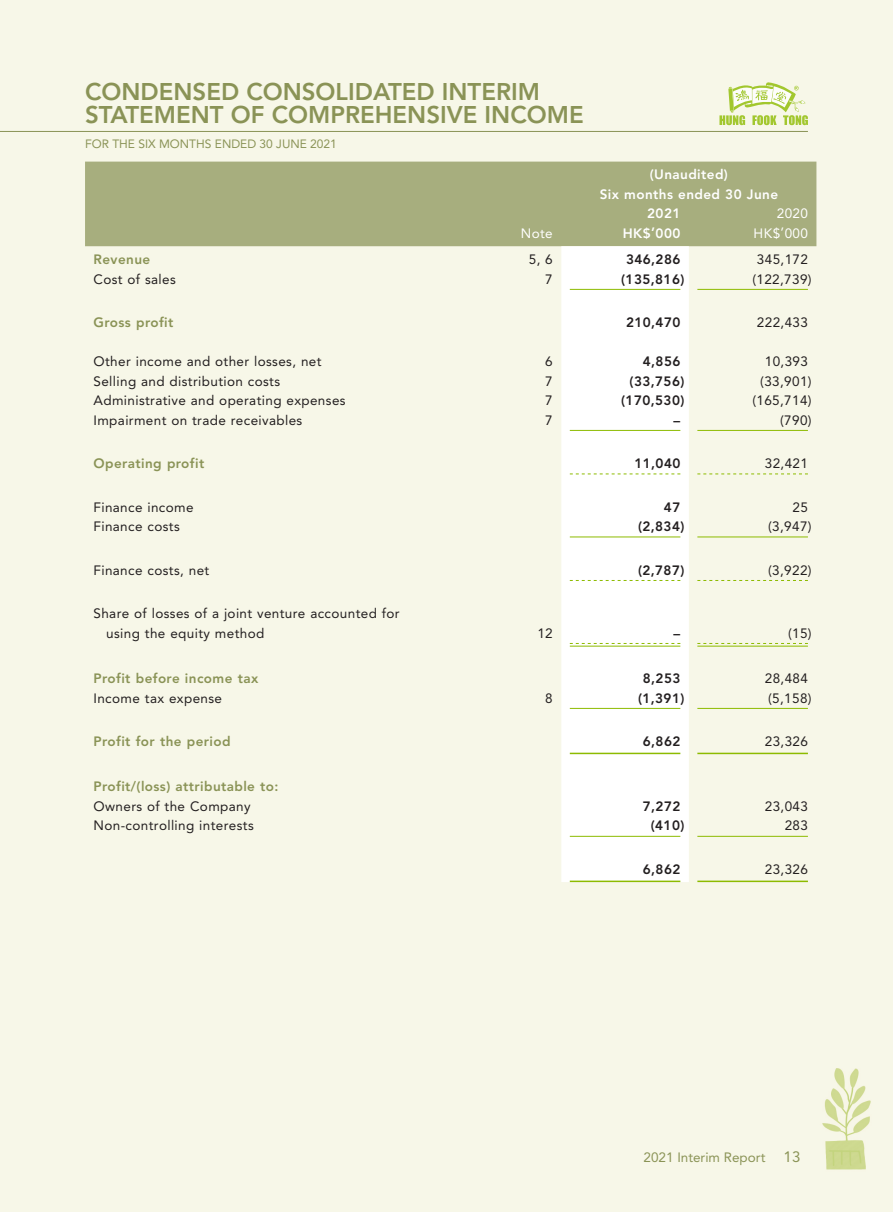
<style>
.page{position:relative;width:893px;height:1212px;background:#f7f7e8}
.page>*{position:absolute;margin:0;border:0;box-sizing:border-box;transform-origin:0 0}
.t1{font:800 24px/22.5px "Avenir LT Std";color:#8a9356}
.t2{font:13.5px/19.5px "Avenir LT Std";letter-spacing:.03em;color:#231f20}
.t3{font:800 13.5px "Avenir LT Std";letter-spacing:.03em;color:#231f20}
.t4{font:800 13.5px "Avenir LT Std";letter-spacing:.03em;color:#8a9356}
.t5{font:800 13.5px "Avenir LT Std";letter-spacing:.03em;color:#fff}
.t6{font:13.5px "Avenir LT Std";color:#8a9356}
.t7{font:13.5px "Avenir LT Std";letter-spacing:.03em;color:#fff}
.t8{font:12px "Avenir LT Std";color:#8a9356}
.s1{font-size:15px}
</style>
<div class="page">
<hr style="left:0;top:131px;width:808px;height:1px;background:#8a9356">
<div style="left:85px;top:162px;width:731px;height:84px;background:#a7ae7e"></div>
<svg style="left:561px;top:246px;width:128px;height:636px"></svg>
<hr style="left:570px;top:289px;width:110px;height:1px;background:#8dbb00">
<hr style="left:697px;top:289px;width:111px;height:1px;background:#8dbb00">
<hr style="left:570px;top:430px;width:110px;height:1px;background:#8dbb00">
<hr style="left:697px;top:430px;width:111px;height:1px;background:#8dbb00">
<svg style="left:570px;top:473px;width:110px;height:1px"></svg>
<svg style="left:697px;top:473px;width:111px;height:1px"></svg>
<hr style="left:570px;top:537px;width:110px;height:1px;background:#8dbb00">
<hr style="left:697px;top:537px;width:111px;height:1px;background:#8dbb00">
<svg style="left:570px;top:580px;width:110px;height:1px"></svg>
<svg style="left:697px;top:580px;width:111px;height:1px"></svg>
<svg style="left:570px;top:643px;width:110px;height:1px"></svg>
<hr style="left:570px;top:646px;width:110px;height:1px;background:#8dbb00">
<svg style="left:697px;top:643px;width:111px;height:1px"></svg>
<hr style="left:697px;top:646px;width:111px;height:1px;background:#8dbb00">
<hr style="left:570px;top:708px;width:110px;height:1px;background:#8dbb00">
<hr style="left:697px;top:708px;width:111px;height:1px;background:#8dbb00">
<hr style="left:570px;top:753px;width:110px;height:1px;background:#8dbb00">
<hr style="left:697px;top:753px;width:111px;height:1px;background:#8dbb00">
<hr style="left:570px;top:836px;width:110px;height:1px;background:#8dbb00">
<hr style="left:697px;top:836px;width:111px;height:1px;background:#8dbb00">
<hr style="left:570px;top:880px;width:110px;height:2px;background:#8dbb00">
<hr style="left:697px;top:880px;width:111px;height:2px;background:#8dbb00">
<h1 class="t1" style="left:85px;top:81px;width:500px">CONDENSED CONSOLIDATED INTERIM<br>STATEMENT OF COMPREHENSIVE INCOME</h1>
<p class="t8" style="left:85px;top:136px;width:253px">FOR THE SIX MONTHS ENDED 30 JUNE 2021</p>
<p class="t5" style="left:650px;top:167px;width:80px">(Unaudited)</p>
<p class="t5" style="left:600px;top:186px;width:180px">Six months ended 30 June</p>
<p class="t5" style="left:647px;top:206px;width:35px">2021</p>
<p class="t7" style="left:777px;top:206px;width:33px">2020</p>
<p class="t7" style="left:521px;top:225px;width:33px">Note</p>
<p class="t5" style="left:623px;top:225px;width:59px">HK$’000</p>
<p class="t7" style="left:754px;top:225px;width:56px">HK$’000</p>
<p class="t4" style="left:94px;top:251px;width:58px">Revenue</p>
<p class="t2" style="left:529px;top:250px;width:26px">5, 6</p>
<p class="t3" style="left:626px;top:251px;width:56px">346,286</p>
<p class="t2" style="left:757px;top:250px;width:53px">345,172</p>
<p class="t2" style="left:94px;top:269px;width:84px">Cost of sales</p>
<p class="t2" style="left:545px;top:269px;width:9px">7</p>
<p class="t3" style="left:621px;top:271px;width:65px">(135,816)</p>
<p class="t2" style="left:752px;top:269px;width:61px">(122,739)</p>
<p class="t4" style="left:94px;top:314px;width:81px">Gross profit</p>
<p class="t3" style="left:626px;top:314px;width:56px">210,470</p>
<p class="t2" style="left:757px;top:313px;width:53px">222,433</p>
<p class="t2" style="left:94px;top:352px;width:230px">Other income and other losses, net</p>
<p class="t2" style="left:545px;top:352px;width:9px">6</p>
<p class="t3" style="left:643px;top:353px;width:39px">4,856</p>
<p class="t2" style="left:765px;top:352px;width:45px">10,393</p>
<p class="t2" style="left:94px;top:371px;width:188px">Selling and distribution costs</p>
<p class="t2" style="left:545px;top:371px;width:9px">7</p>
<p class="t3" style="left:630px;top:373px;width:56px">(33,756)</p>
<p class="t2" style="left:760px;top:371px;width:53px">(33,901)</p>
<p class="t2" style="left:94px;top:391px;width:254px">Administrative and operating expenses</p>
<p class="t2" style="left:545px;top:391px;width:9px">7</p>
<p class="t3" style="left:621px;top:392px;width:65px">(170,530)</p>
<p class="t2" style="left:752px;top:391px;width:61px">(165,714)</p>
<p class="t2" style="left:94px;top:410px;width:210px">Impairment on trade receivables</p>
<p class="t2" style="left:545px;top:410px;width:9px">7</p>
<p class="t3" style="left:674px;top:412px;width:8px">–</p>
<p class="t2" style="left:780px;top:410px;width:33px">(790)</p>
<p class="t4" style="left:94px;top:455px;width:112px">Operating profit</p>
<p class="t3" style="left:634px;top:455px;width:47px">11,040</p>
<p class="t2" style="left:765px;top:454px;width:45px">32,421</p>
<p class="t2" style="left:94px;top:497px;width:102px">Finance income</p>
<p class="t3" style="left:664px;top:499px;width:18px">47</p>
<p class="t2" style="left:792px;top:497px;width:17px">25</p>
<p class="t2" style="left:94px;top:517px;width:88px">Finance costs</p>
<p class="t3" style="left:638px;top:518px;width:48px">(2,834)</p>
<p class="t2" style="left:768px;top:517px;width:45px">(3,947)</p>
<p class="t2" style="left:94px;top:560px;width:117px">Finance costs, net</p>
<p class="t3" style="left:638px;top:562px;width:48px">(2,787)</p>
<p class="t2" style="left:768px;top:560px;width:45px">(3,922)</p>
<p class="t2" style="left:106px;top:604px;width:295px;text-indent:-13px">Share of losses of a joint venture accounted for using the equity method</p>
<p class="t2" style="left:537px;top:623px;width:17px">12</p>
<p class="t3" style="left:674px;top:625px;width:8px">–</p>
<p class="t2" style="left:788px;top:623px;width:25px">(15)</p>
<p class="t4" style="left:94px;top:670px;width:166px">Profit before income tax</p>
<p class="t3" style="left:643px;top:670px;width:39px">8,253</p>
<p class="t2" style="left:765px;top:669px;width:45px">28,484</p>
<p class="t2" style="left:94px;top:688px;width:130px">Income tax expense</p>
<p class="t2" style="left:545px;top:688px;width:9px">8</p>
<p class="t3" style="left:638px;top:690px;width:48px">(1,391)</p>
<p class="t2" style="left:768px;top:688px;width:45px">(5,158)</p>
<p class="t4" style="left:94px;top:733px;width:139px">Profit for the period</p>
<p class="t3" style="left:643px;top:733px;width:39px">6,862</p>
<p class="t2" style="left:765px;top:732px;width:45px">23,326</p>
<p class="t4" style="left:94px;top:779px;width:186px">Profit/(loss) attributable to:</p>
<p class="t2" style="left:94px;top:797px;width:159px">Owners of the Company</p>
<p class="t3" style="left:643px;top:798px;width:39px">7,272</p>
<p class="t2" style="left:765px;top:797px;width:45px">23,043</p>
<p class="t2" style="left:94px;top:816px;width:162px">Non-controlling interests</p>
<p class="t3" style="left:651px;top:818px;width:35px">(410)</p>
<p class="t2" style="left:785px;top:816px;width:25px">283</p>
<p class="t3" style="left:643px;top:861px;width:39px">6,862</p>
<p class="t2" style="left:765px;top:860px;width:45px">23,326</p>
<p class="t6" style="left:644px;top:1149px;width:158px">2021 Interim Report <span class="s1">13</span></p>
</div>
